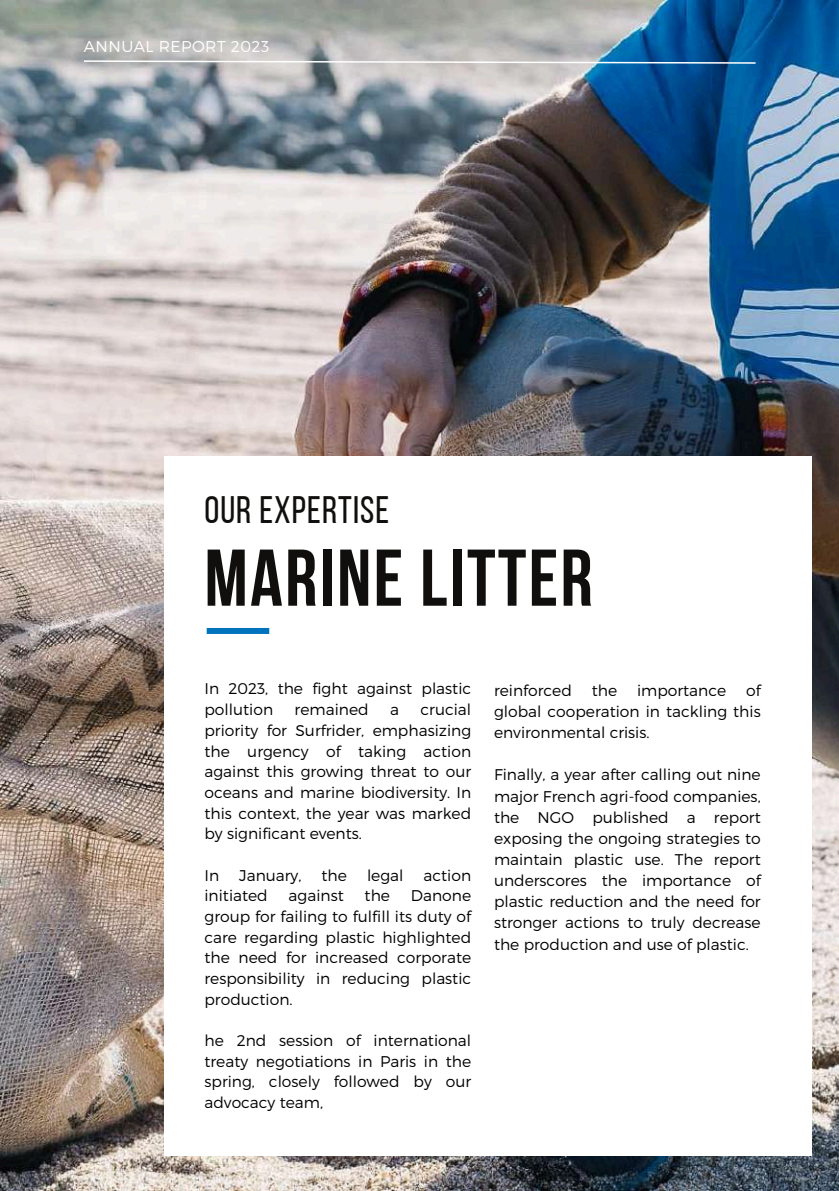
<style>
.page{position:relative;width:839px;height:1191px;background:#fff}
.page>*{position:absolute;margin:0;border:0;box-sizing:border-box;transform-origin:0 0}
.t1{font:700 80.2px "Bebas Neue";letter-spacing:.03em;color:#100f0d}
.t2{font:38.2px "Bebas Neue";letter-spacing:.03em;color:#100f0d}
.t3{font:300 15.6px/20.6px "Montserrat";color:#000;text-align:justify}
.t4{font:300 15.6px "Montserrat";letter-spacing:.025em;color:#fff}
.t5{font:300 15.4px/21.2px "Montserrat";color:#000;text-align:justify}
</style>
<div class="page">
<img style="left:0;top:0;width:838px;height:1191px">
<div style="left:165px;top:456px;width:646px;height:700px;background:#fff"></div>
<div style="left:207px;top:628px;width:62px;height:6px;background:#0073be"></div>
<svg style="left:82px;top:60px;width:675px;height:4px"></svg>
<p class="t4" style="left:84px;top:36px;width:187px">ANNUAL REPORT 2023</p>
<h2 class="t2" style="left:204px;top:495px;width:186px">OUR EXPERTISE</h2>
<h1 class="t1" style="left:204px;top:546px;width:389px">MARINE LITTER</h1>
<p class="t3" style="left:204px;top:678px;width:268px">In 2023, the fight against plastic pollution</p>
<p class="t3" style="left:204px;top:699px;width:268px;text-indent:216px">crucial priority for Surfrider, emphasizing the urgency of taking action against this growing threat to our oceans and marine biodiversity. In this context, the year was marked by significant events.</p>
<p class="t3" style="left:204px;top:864px;width:16px">In</p>
<p class="t3" style="left:239px;top:864px;width:64px">January,</p>
<p class="t3" style="left:321px;top:864px;width:27px">the</p>
<p class="t3" style="left:367px;top:864px;width:38px">legal</p>
<p class="t3" style="left:423px;top:864px;width:49px">action</p>
<p class="t3" style="left:204px;top:885px;width:65px">initiated</p>
<p class="t3" style="left:288px;top:885px;width:57px">against</p>
<p class="t3" style="left:364px;top:885px;width:27px">the</p>
<p class="t3" style="left:294px;top:699px;width:75px">remained</p>
<p class="t3" style="left:390px;top:699px;width:10px">a</p>
<p class="t3" style="left:204px;top:885px;width:268px;text-indent:206px">Danone group for failing to fulfill its duty of care regarding plastic highlighted the need for increased corporate responsibility in reducing plastic production.</p>
<p class="t3" style="left:204px;top:1029px;width:268px">he 2nd session of international treaty negotiations in Paris in the spring, closely followed by our advocacy team,</p>
<p class="t5" style="left:494px;top:679px;width:268px;text-indent:252px">of global cooperation in tackling this environmental crisis.</p>
<p class="t5" style="left:494px;top:764px;width:268px">Finally, a year after calling out nine major French agri-food companies, the NGO published a report exposing the ongoing strategies to maintain plastic use. The report underscores the importance of plastic reduction and the need for stronger actions to truly decrease the production and use of plastic.</p>
<p class="t5" style="left:494px;top:679px;width:79px">reinforced</p>
<p class="t5" style="left:591px;top:679px;width:27px">the</p>
<p class="t5" style="left:637px;top:679px;width:91px">importance</p>
</div>
